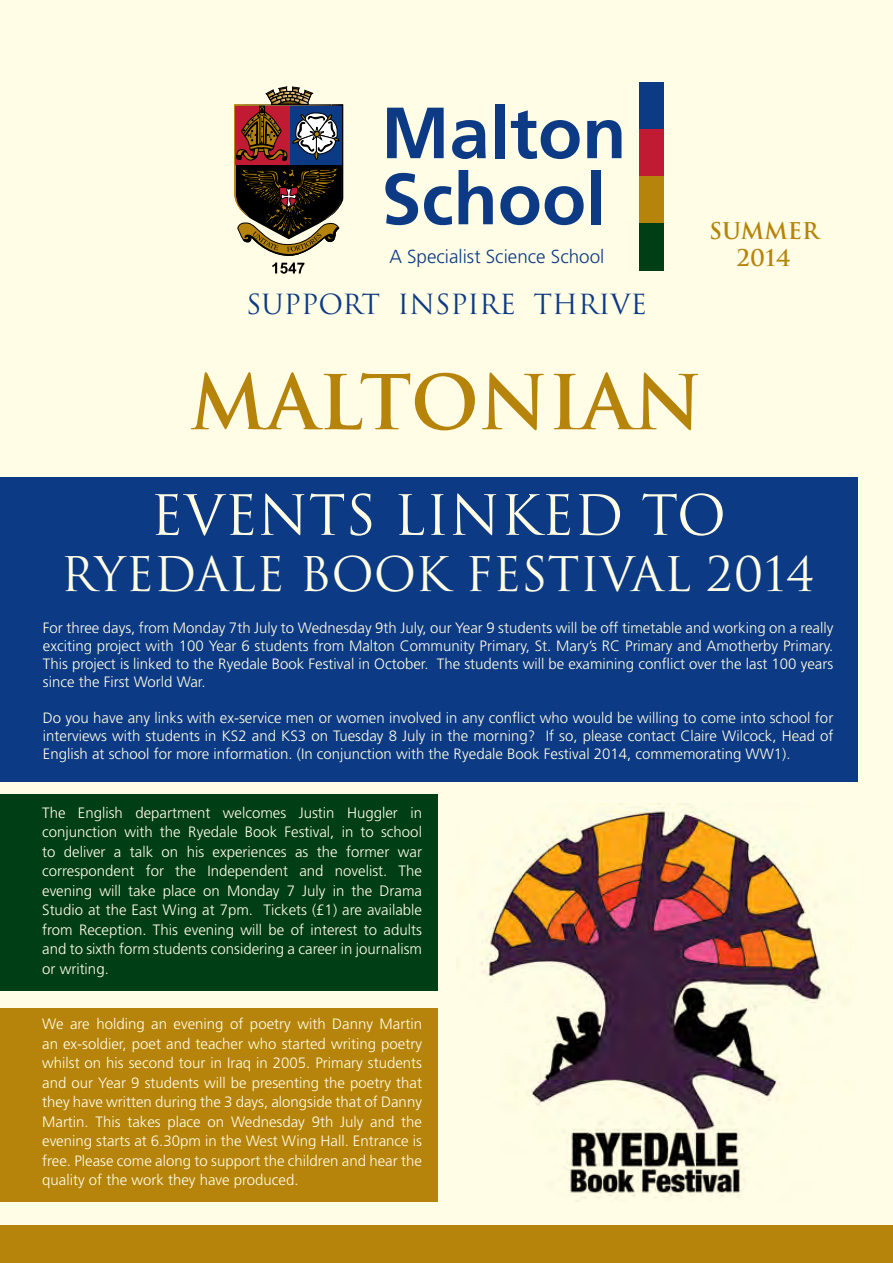
<style>
.page{position:relative;width:893px;height:1263px;background:#fff}
.page>*{position:absolute;margin:0;border:0;box-sizing:border-box;transform-origin:0 0}
.t1{font:700 73.5px "Trajan";color:#b6840b}
.t2{font:700 72.45px/66.2px "Frutiger";color:#0c3a84}
.t3{font:54px "Trajan";color:#fffde5}
.t4{font:46.5px "Trajan";color:#fffde5}
.t5{font:27px "Trajan";color:#0c3a84}
.t6{font:700 22.5px/27px "Trajan";color:#b6840b;text-align:center}
.t7{font:300 18.9px "Frutiger";color:#0c3a84}
.t8{font:300 15px/19.5px "Frutiger";color:#fffde5;text-align:justify}
</style>
<div class="page">
<div style="left:0;top:0;width:893px;height:1224px;background:#fffde5"></div>
<div style="left:1px;top:477px;width:857px;height:305px;background:#0c3a84"></div>
<div style="left:1px;top:794px;width:437px;height:197px;background:#003e15"></div>
<div style="left:1px;top:1008px;width:437px;height:193px;background:#b6840b"></div>
<hr style="left:234px;top:104px;width:1px;height:116px;background:#b6840b">
<hr style="left:235px;top:104px;width:1px;height:116px;background:#b5840d">
<hr style="left:341px;top:104px;width:1px;height:116px;background:#0a0a0a">
<hr style="left:342px;top:104px;width:1px;height:116px;background:#030303">
<hr style="left:343px;top:104px;width:1px;height:116px;background:#000">
<svg style="left:236px;top:86px;width:105px;height:188px"></svg>
<div style="left:639px;top:83px;width:24px;height:47px;background:#0c3a84"></div>
<div style="left:639px;top:129px;width:24px;height:47px;background:#c11a33"></div>
<div style="left:639px;top:176px;width:24px;height:47px;background:#b6840b"></div>
<div style="left:639px;top:223px;width:24px;height:47px;background:#003e15"></div>
<div style="left:0;top:1225px;width:893px;height:38px;background:#b6840b"></div>
<img style="left:481px;top:804px;width:344px;height:392px">
<h2 class="t2" style="left:381px;top:100px;width:247px">Malton<br>School</h2>
<p class="t7" style="left:389px;top:245px;width:217px">A Specialist Science School</p>
<h3 class="t5" style="left:246px;top:287px;width:402px">SUPPORT INSPIRE THRIVE</h3>
<h3 class="t6" style="left:709px;top:217px;width:112px">SUMMER<br>2014</h3>
<h1 class="t1" style="left:190px;top:357px;width:514px">MALTONIAN</h1>
<h3 class="t3" style="left:150px;top:483px;width:578px">EVENTS LINKED TO</h3>
<h3 class="t4" style="left:61px;top:546px;width:756px">RYEDALE BOOK FESTIVAL 2014</h3>
<p class="t8" style="left:43px;top:619px;width:792px;line-height:18px">For three days, from Monday 7th July to Wednesday 9th July, our Year 9 students will be off timetable and working on a really exciting project with 100 Year 6 students from Malton Community Primary, St. Mary’s RC Primary and Amotherby Primary.<br>This project is linked to the Ryedale Book Festival in October. The students will be examining conflict over the last 100 years since the First World War.</p>
<p class="t8" style="left:43px;top:709px;width:792px;line-height:18px">Do you have any links with ex-service men or women involved in any conflict who would be willing to come into school for interviews with students in KS2 and KS3 on Tuesday 8 July in the morning? If so, please contact Claire Wilcock, Head of English at school for more information. (In conjunction with the Ryedale Book Festival 2014, commemorating WW1).</p>
<p class="t8" style="left:42px;top:803px;width:381px">The English department welcomes Justin Huggler in conjunction with the Ryedale Book Festival, in to school to deliver a talk on his experiences as the former war correspondent for the Independent and novelist. The evening will take place on Monday 7 July in the Drama Studio at the East Wing at 7pm. Tickets (£1) are available from Reception. This evening will be of interest to adults and to sixth form students considering a career in journalism or writing.</p>
<p class="t8" style="left:42px;top:1014px;width:381px">We are holding an evening of poetry with Danny Martin an ex-soldier, poet and teacher who started writing poetry whilst on his second tour in Iraq in 2005. Primary students and our Year 9 students will be presenting the poetry that they have written during the 3 days, alongside that of Danny Martin. This takes place on Wednesday 9th July and the evening starts at 6.30pm in the West Wing Hall. Entrance is free. Please come along to support the children and hear the quality of the work they have produced.</p>
</div>
